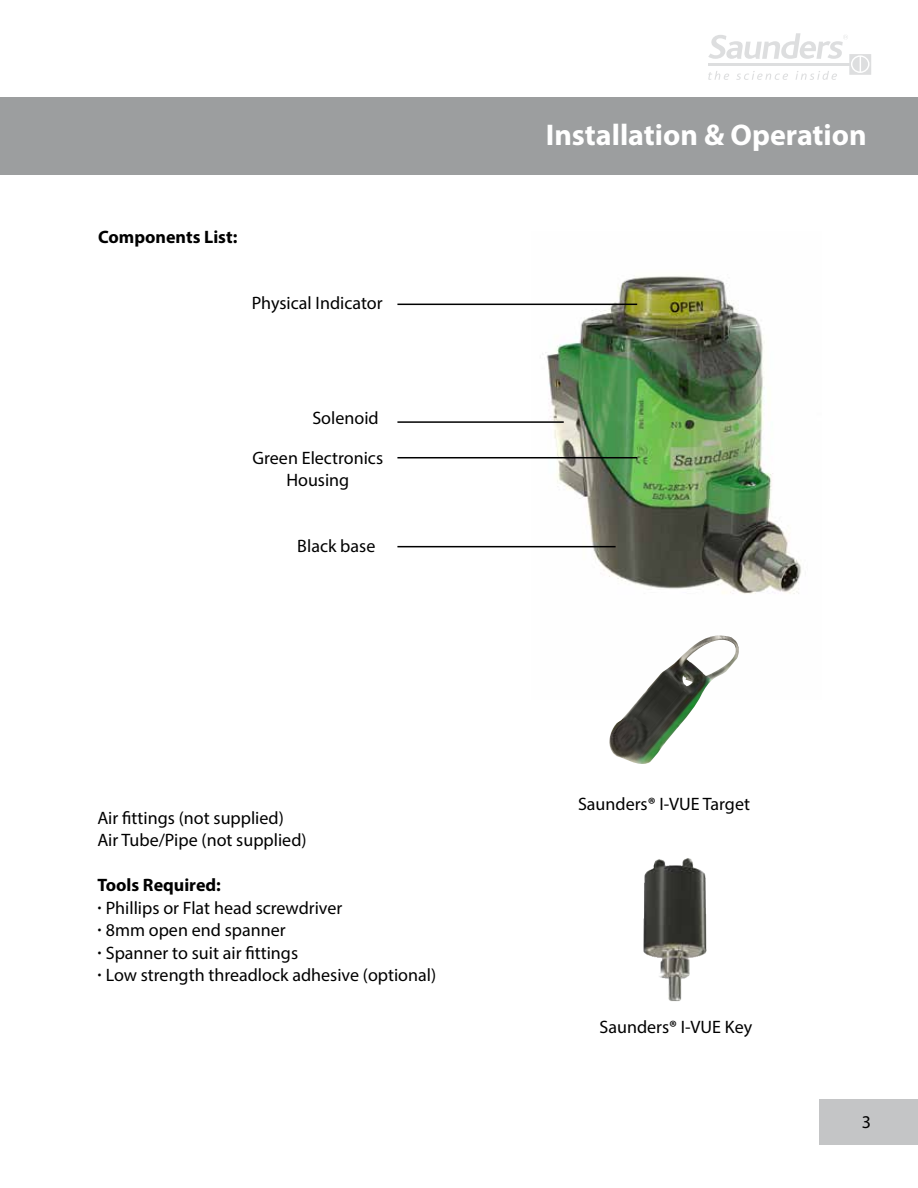
<style>
.page{position:relative;width:918px;height:1188px;background:#fff}
.page>*{position:absolute;margin:0;border:0;box-sizing:border-box;transform-origin:0 0}
.t1{font:700 30px "Myriad Pro";color:#fff}
.t2{font:18px/22.5px "Myriad Pro";color:#000}
.t3{font:700 18px "Myriad Pro";color:#000}
.s1{font-weight:700}
.s2{font-weight:600}
</style>
<div class="page">
<div style="left:820px;top:1100px;width:98px;height:45px;background:#c4c5c6"></div>
<div style="left:0;top:98px;width:918px;height:77px;background:#9c9e9f"></div>
<svg style="left:708px;top:33px;width:163px;height:46px"></svg>
<img style="left:531px;top:276px;width:270px;height:318px">
<hr style="left:397px;top:304px;width:240px;height:1px;background:#000">
<hr style="left:397px;top:421px;width:167px;height:2px;background:#000">
<hr style="left:397px;top:457px;width:240px;height:1px;background:#000">
<hr style="left:397px;top:546px;width:219px;height:1px;background:#000">
<img style="left:609px;top:635px;width:130px;height:129px">
<img style="left:643px;top:858px;width:64px;height:143px">
<p class="t3" style="left:98px;top:225px;width:141px">Components List:</p>
<p class="t2" style="left:252px;top:291px;width:132px">Physical Indicator</p>
<p class="t2" style="left:312px;top:406px;width:68px">Solenoid</p>
<p class="t2" style="left:253px;top:446px;width:132px;text-align:center">Green Electronics<br>Housing</p>
<p class="t2" style="left:297px;top:534px;width:80px">Black base</p>
<p class="t2" style="left:97px;top:806px;width:211px">Air fittings (not supplied)<br>Air Tube/Pipe (not supplied)</p>
<p class="t2" style="left:97px;top:874px;width:340px"><span class="s1">Tools Required:<br></span><span class="s2">·</span> Phillips or Flat head screwdriver<br><span class="s2">·</span> 8mm open end spanner<br><span class="s2">·</span> Spanner to suit air fittings<br><span class="s2">·</span> Low strength threadlock adhesive (optional)</p>
<h1 class="t1" style="left:546px;top:115px;width:323px">Installation &amp; Operation</h1>
<p class="t2" style="left:578px;top:792px;width:173px">Saunders<span class="s2">®</span> I-VUE Target</p>
<p class="t2" style="left:600px;top:1016px;width:154px">Saunders<span class="s2">®</span> I-VUE Key</p>
<p class="t2" style="left:862px;top:1110px;width:11px">3</p>
</div>
